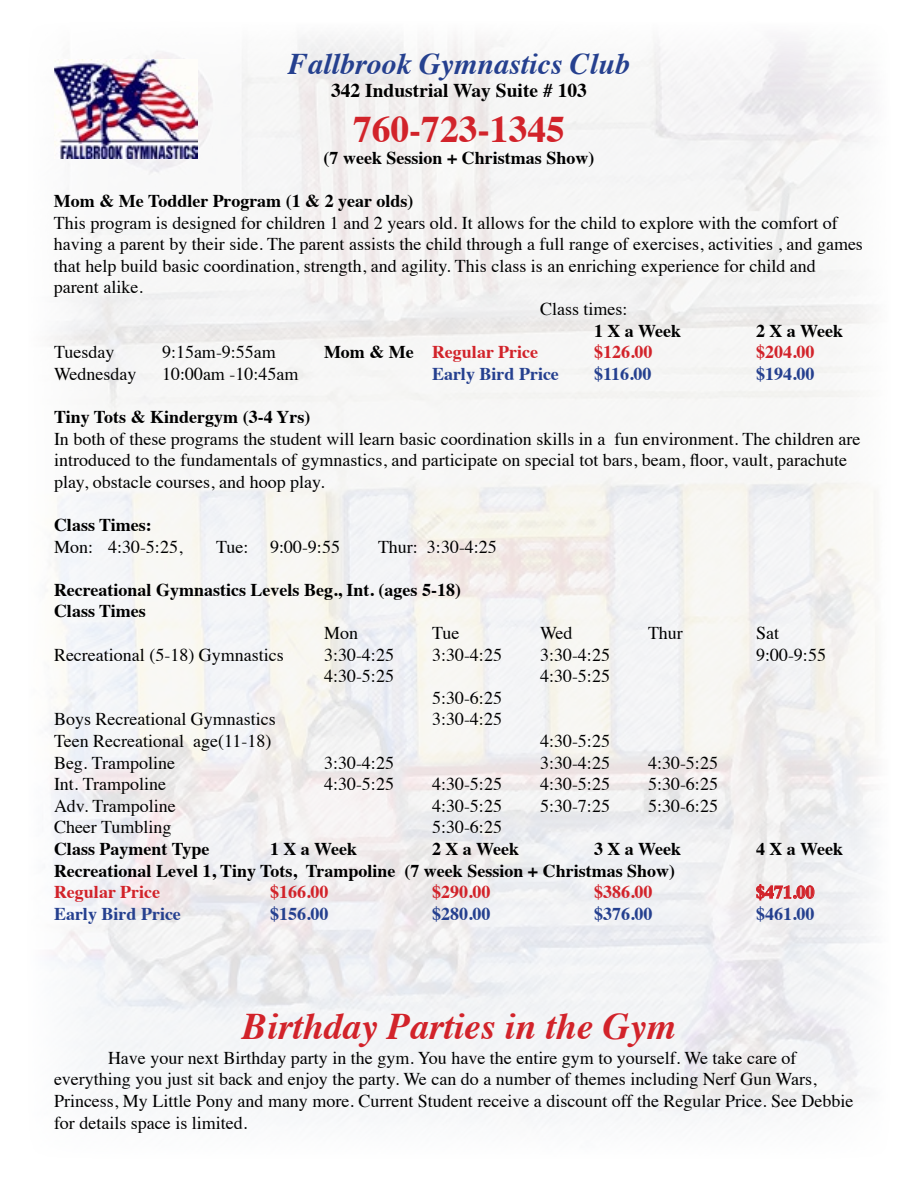
<style>
.page{position:relative;width:918px;height:1188px;background:#fff}
.page>*{position:absolute;margin:0;border:0;box-sizing:border-box;transform-origin:0 0}
.t1{font:italic 700 37.5px "Times";color:#d2232a}
.t2{font:700 37.5px "Times";color:#d2232a}
.t3{font:italic 700 30px "Times";color:#25408f}
.t4{font:700 19.5px "Times";color:#000}
.t5{font:18px/21.6px "Times";color:#000}
.t6{font:700 18px/21.6px "Times";color:#000}
.t7{font:700 18px "Times";color:#d2232a}
.t8{font:700 18px "Times";color:#25408f}
.s1{font-size:36px}
.s2{color:#000}
</style>
<div class="page">
<img style="left:49px;top:35px;width:827px;height:1089px">
<svg style="left:756px;top:884px;width:59px;height:17px"></svg>
<img style="left:54px;top:59px;width:144px;height:99px">
<h2 class="t3" style="left:288px;top:36px;width:343px">Fallbrook Gymnastics Club</h2>
<p class="t4" style="left:331px;top:72px;width:257px">342 Industrial Way Suite # 103</p>
<h1 class="t2" style="left:353px;top:94px;width:213px">760<span class="s1">-</span>723-1345</h1>
<p class="t6" style="left:324px;top:145px;width:272px">(7 week Session + Christmas Show)</p>
<p class="t6" style="left:54px;top:188px;width:361px">Mom &amp; Me Toddler Program (1 &amp; 2 year olds)</p>
<p class="t5" style="left:54px;top:210px;width:785px">This program is designed for children 1 and 2 years old. It allows for the child to explore with the comfort of</p>
<p class="t5" style="left:54px;top:232px;width:811px">having a parent by their side. The parent assists the child through a full range of exercises, activities , and games</p>
<p class="t5" style="left:54px;top:253px;width:763px">that help build basic coordination, strength, and agility. This class is an enriching experience for child and</p>
<p class="t5" style="left:54px;top:275px;width:90px">parent alike.</p>
<p class="t5" style="left:540px;top:297px;width:89px">Class times:</p>
<p class="t6" style="left:594px;top:318px;width:89px">1 X a Week</p>
<p class="t6" style="left:756px;top:318px;width:89px">2 X a Week</p>
<p class="t5" style="left:54px;top:340px;width:62px">Tuesday</p>
<p class="t5" style="left:162px;top:340px;width:115px">9:15am-9:55am</p>
<p class="t7" style="left:324px;top:335px;width:216px"><span class="s2">Mom &amp; Me</span> Regular Price</p>
<p class="t7" style="left:594px;top:335px;width:60px">$126.00</p>
<p class="t7" style="left:756px;top:335px;width:60px">$204.00</p>
<p class="t5" style="left:54px;top:361px;width:84px">Wednesday</p>
<p class="t5" style="left:162px;top:361px;width:138px">10:00am -10:45am</p>
<p class="t8" style="left:432px;top:356px;width:128px">Early Bird Price</p>
<p class="t8" style="left:594px;top:356px;width:59px">$116.00</p>
<p class="t8" style="left:756px;top:356px;width:60px">$194.00</p>
<p class="t6" style="left:54px;top:404px;width:258px">Tiny Tots &amp; Kindergym (3-4 Yrs)</p>
<p class="t5" style="left:54px;top:426px;width:808px">In both of these programs the student will learn basic coordination skills in a fun environment. The children are introduced to the fundamentals of gymnastics, and participate on special tot bars, beam, floor, vault, parachute play, obstacle courses, and hoop play.</p>
<p class="t6" style="left:54px;top:512px;width:99px">Class Times:</p>
<p class="t5" style="left:54px;top:534px;width:130px">Mon: 4:30-5:25,</p>
<p class="t5" style="left:216px;top:534px;width:126px">Tue: 9:00-9:55</p>
<p class="t5" style="left:378px;top:534px;width:120px">Thur: 3:30-4:25</p>
<p class="t6" style="left:54px;top:577px;width:409px">Recreational Gymnastics Levels Beg., Int. (ages 5-18)<br>Class Times</p>
<p class="t5" style="left:324px;top:621px;width:36px">Mon</p>
<p class="t5" style="left:432px;top:621px;width:29px">Tue</p>
<p class="t5" style="left:540px;top:621px;width:34px">Wed</p>
<p class="t5" style="left:648px;top:621px;width:36px">Thur</p>
<p class="t5" style="left:756px;top:621px;width:25px">Sat</p>
<p class="t5" style="left:54px;top:642px;width:231px">Recreational (5-18) Gymnastics</p>
<p class="t5" style="left:324px;top:642px;width:72px">3:30-4:25</p>
<p class="t5" style="left:432px;top:642px;width:72px">3:30-4:25</p>
<p class="t5" style="left:540px;top:642px;width:72px">3:30-4:25</p>
<p class="t5" style="left:756px;top:642px;width:72px">9:00-9:55</p>
<p class="t5" style="left:324px;top:664px;width:72px">4:30-5:25</p>
<p class="t5" style="left:540px;top:664px;width:72px">4:30-5:25</p>
<p class="t5" style="left:432px;top:685px;width:72px">5:30-6:25</p>
<p class="t5" style="left:54px;top:707px;width:223px">Boys Recreational Gymnastics</p>
<p class="t5" style="left:432px;top:707px;width:72px">3:30-4:25</p>
<p class="t5" style="left:54px;top:729px;width:219px">Teen Recreational age(11-18)</p>
<p class="t5" style="left:540px;top:729px;width:72px">4:30-5:25</p>
<p class="t5" style="left:54px;top:750px;width:123px">Beg. Trampoline</p>
<p class="t5" style="left:324px;top:750px;width:72px">3:30-4:25</p>
<p class="t5" style="left:540px;top:750px;width:72px">3:30-4:25</p>
<p class="t5" style="left:648px;top:750px;width:72px">4:30-5:25</p>
<p class="t5" style="left:54px;top:772px;width:114px">Int. Trampoline</p>
<p class="t5" style="left:324px;top:772px;width:72px">4:30-5:25</p>
<p class="t5" style="left:432px;top:772px;width:72px">4:30-5:25</p>
<p class="t5" style="left:540px;top:772px;width:72px">4:30-5:25</p>
<p class="t5" style="left:648px;top:772px;width:72px">5:30-6:25</p>
<p class="t5" style="left:54px;top:793px;width:123px">Adv. Trampoline</p>
<p class="t5" style="left:432px;top:793px;width:72px">4:30-5:25</p>
<p class="t5" style="left:540px;top:793px;width:72px">5:30-7:25</p>
<p class="t5" style="left:648px;top:793px;width:72px">5:30-6:25</p>
<p class="t5" style="left:54px;top:815px;width:119px">Cheer Tumbling</p>
<p class="t5" style="left:432px;top:815px;width:72px">5:30-6:25</p>
<p class="t6" style="left:54px;top:836px;width:157px">Class Payment Type</p>
<p class="t6" style="left:270px;top:836px;width:89px">1 X a Week</p>
<p class="t6" style="left:432px;top:836px;width:89px">2 X a Week</p>
<p class="t6" style="left:594px;top:836px;width:89px">3 X a Week</p>
<p class="t6" style="left:756px;top:836px;width:89px">4 X a Week</p>
<p class="t6" style="left:54px;top:858px;width:623px">Recreational Level 1, Tiny Tots, Trampoline (7 week Session + Christmas Show)</p>
<p class="t7" style="left:54px;top:875px;width:108px">Regular Price</p>
<p class="t7" style="left:270px;top:875px;width:60px">$166.00</p>
<p class="t7" style="left:432px;top:875px;width:60px">$290.00</p>
<p class="t7" style="left:594px;top:875px;width:60px">$386.00</p>
<p class="t7" style="left:756px;top:875px;width:60px">$471.00</p>
<p class="t8" style="left:54px;top:896px;width:128px">Early Bird Price</p>
<p class="t8" style="left:270px;top:896px;width:60px">$156.00</p>
<p class="t8" style="left:432px;top:896px;width:60px">$280.00</p>
<p class="t8" style="left:594px;top:896px;width:60px">$376.00</p>
<p class="t8" style="left:756px;top:896px;width:60px">$461.00</p>
<h1 class="t1" style="left:242px;top:991px;width:435px">Birthday Parties in the Gym</h1>
<p class="t5" style="left:54px;top:1045px;width:801px;text-indent:54px">Have your next Birthday party in the gym. You have the entire gym to yourself. We take care of everything you just sit back and enjoy the party. We can do a number of themes including Nerf Gun Wars, Princess, My Little Pony and many more. Current Student receive a discount off the Regular Price. See Debbie for details space is limited.</p>
</div>
